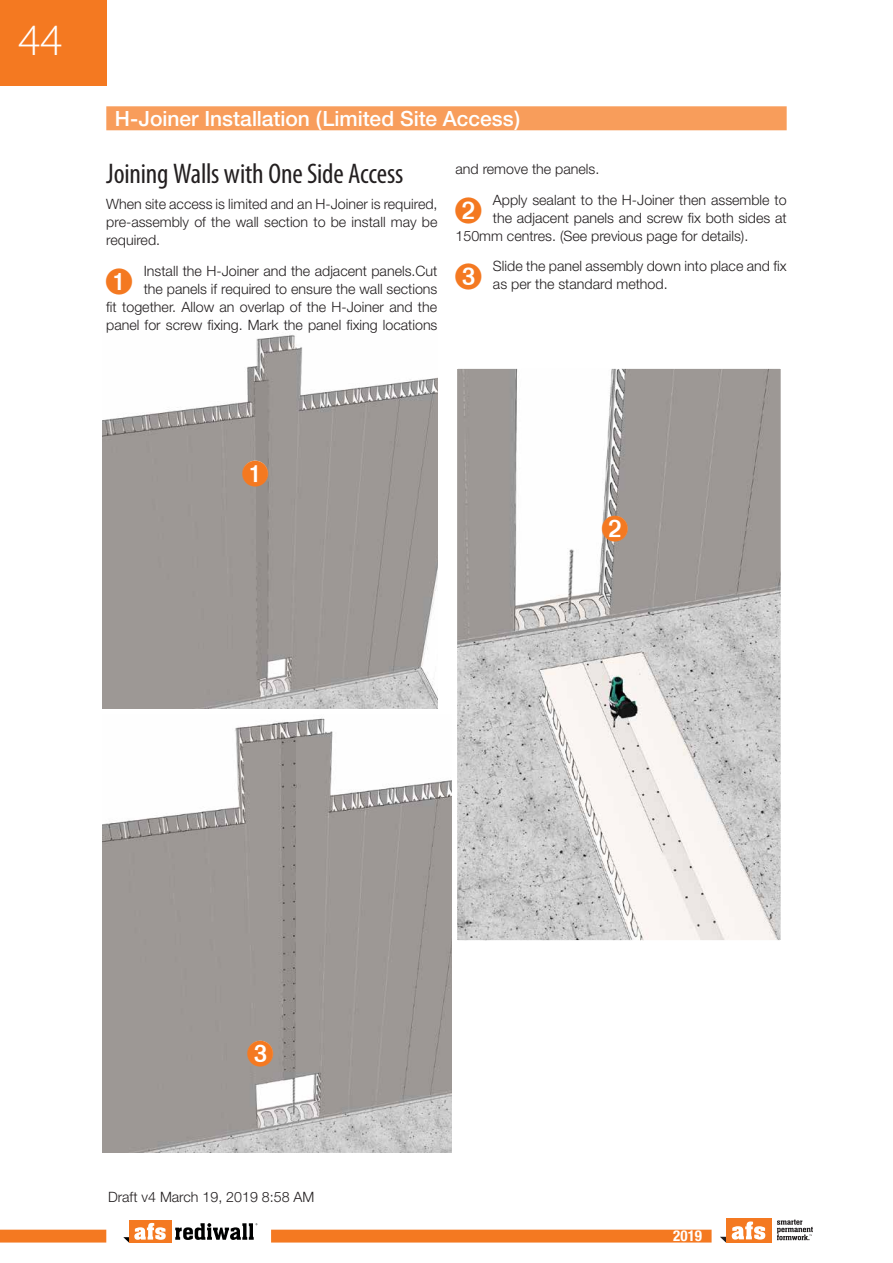
<style>
.page{position:relative;width:893px;height:1263px;background:#fff}
.page>*{position:absolute;margin:0;border:0;box-sizing:border-box;transform-origin:0 0}
.t1{font:300 45px "Myriad Pro";color:#fff}
.Head_3{font:condensed 28.5px "Myriad Pro";letter-spacing:-.005em;color:#231f20}
.Head_2_blue{font:500 21px "Helvetica Neue";color:#fff}
.t2{font:700 condensed 15px "Helvetica Neue";color:#fff}
.Drop_Cap{font:300 14.25px/18px "Helvetica Neue";color:#231f20;text-align:right}
.Body{font:300 14.25px/18px "Helvetica Neue";color:#231f20;text-align:justify}
</style>
<div class="page">
<div style="left:0;top:0;width:106px;height:86px;background:#f47921"></div>
<div style="left:129px;top:1220px;width:42px;height:22px;background:#f47921"></div>
<svg style="left:123px;top:1223px;width:43px;height:19px"></svg>
<svg style="left:175px;top:1223px;width:82px;height:17px"></svg>
<div style="left:0;top:1229px;width:106px;height:13px;background:#f47921"></div>
<div style="left:271px;top:1229px;width:441px;height:13px;background:#f47921"></div>
<svg style="left:720px;top:1237px;width:6px;height:5px"></svg>
<div style="left:726px;top:1218px;width:45px;height:24px;background:#f47921"></div>
<svg style="left:732px;top:1221px;width:33px;height:18px"></svg>
<svg style="left:777px;top:1219px;width:36px;height:21px"></svg>
<img style="left:102px;top:335px;width:335px;height:373px">
<img style="left:458px;top:370px;width:322px;height:569px">
<div style="left:451px;top:363px;width:336px;height:583px;border:6px solid #fff"></div>
<img style="left:102px;top:718px;width:349px;height:435px">
<div style="left:106px;top:106px;width:681px;height:24px;background:#f89d5b"></div>
<svg style="left:242px;top:460px;width:26px;height:26px"></svg>
<svg style="left:602px;top:515px;width:26px;height:26px"></svg>
<svg style="left:247px;top:1040px;width:26px;height:26px"></svg>
<h1 class="t1" style="left:18px;top:15px;width:45px">44</h1>
<p class="Head_2_blue" style="left:115px;top:106px;width:407px">H-Joiner Installation (Limited Site Access)</p>
<p class="Head_3" style="left:106px;top:158px;width:299px">Joining Walls with One Side Access</p>
<p class="Body" style="left:106px;top:195px;width:333px">When site access is limited and an H-Joiner is required, pre-assembly of the wall section to be install may be required.</p>
<p class="Drop_Cap" style="left:106px;top:262px;width:333px">Install the H-Joiner and the adjacent panels.Cut<br>the panels if required to ensure the wall sections<br>fit together. Allow an overlap of the H-Joiner and the panel for screw fixing. Mark the panel fixing locations</p>
<p class="Drop_Cap" style="left:455px;top:159px;width:145px">and remove the panels.</p>
<p class="Drop_Cap" style="left:493px;top:190px;width:295px">Apply sealant to the H-Joiner then assemble to</p>
<p class="Drop_Cap" style="left:493px;top:208px;width:295px">the adjacent panels and screw fix both sides at</p>
<p class="Drop_Cap" style="left:455px;top:226px;width:294px">150mm centres. (See previous page for details).</p>
<p class="Drop_Cap" style="left:493px;top:257px;width:295px;text-align:left">Slide the panel assembly down into place and fix as per the standard method.</p>
<p class="Drop_Cap" style="left:108px;top:1188px;width:208px">Draft v4 March 19, 2019 8:58 AM</p>
<p class="t2" style="left:673px;top:1227px;width:30px">2019</p>
</div>
